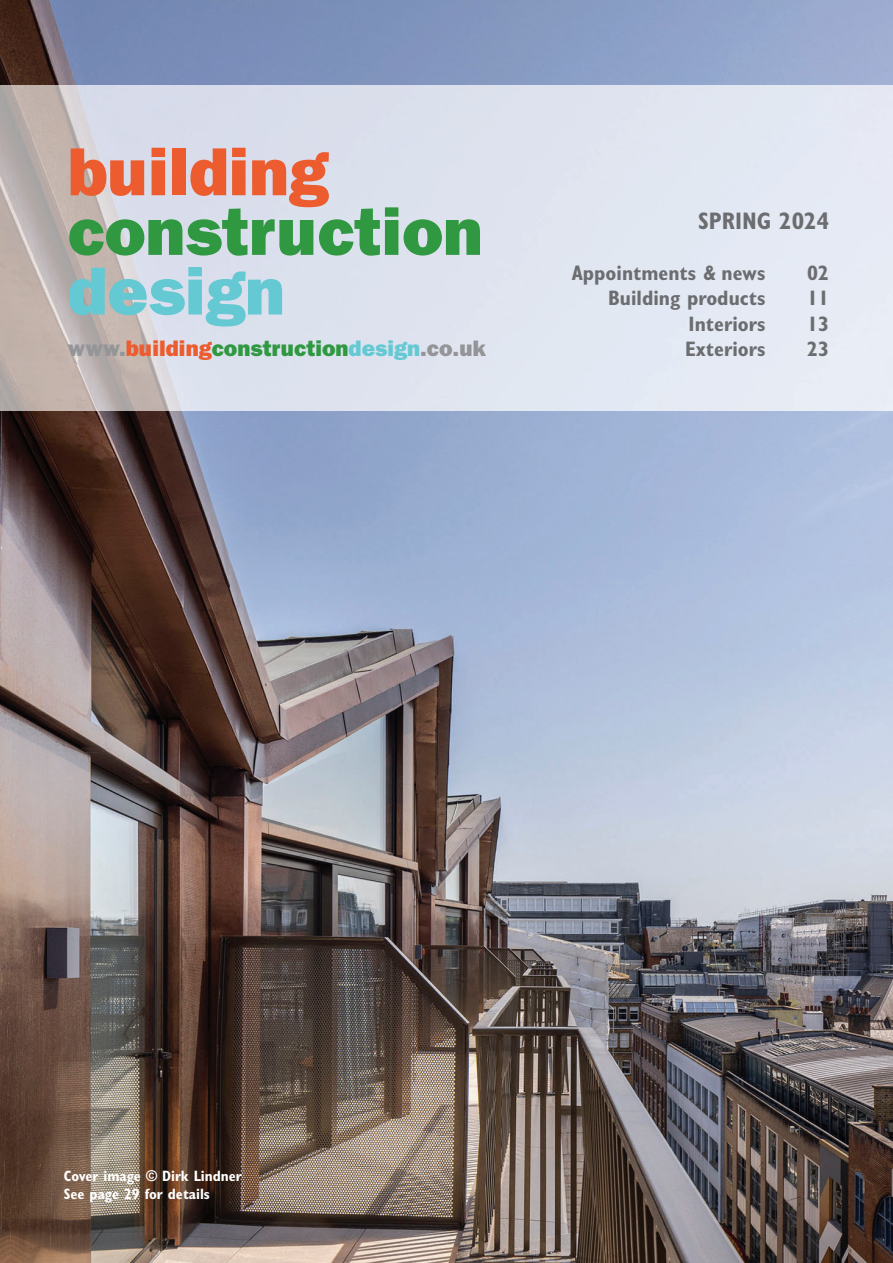
<style>
.page{position:relative;width:893px;height:1263px;background:#fff}
.page>*{position:absolute;margin:0;border:0;box-sizing:border-box;transform-origin:0 0}
.t1{font:68.25px "ITC Franklin Gothic Std Hvy";color:#309841}
.t2{font:68.25px "ITC Franklin Gothic Std Hvy";color:#ec5c2f}
.t3{font:68.25px "ITC Franklin Gothic Std Hvy";color:#64c9d3}
.t4{font:700 condensed 24px "Gill Sans Std";color:#6c6d70}
.t5{font:22.5px "ITC Franklin Gothic Std Hvy";color:#309841}
.t6{font:700 condensed 21px/25.2px "Gill Sans Std";color:#6c6d70;text-align:right}
.t7{font:700 condensed 15px/18px "Gill Sans Std";color:#fff}
.s1{color:#939598}
.s2{color:#ec5c2f}
.s3{color:#64c9d3}
</style>
<div class="page">
<img style="left:0;top:0;width:893px;height:1263px">
<img style="left:0;top:85px;width:893px;height:325px">
<h1 class="t2" style="left:68px;top:132px;width:263px">building</h1>
<h1 class="t1" style="left:68px;top:191px;width:416px">construction</h1>
<h1 class="t3" style="left:68px;top:251px;width:218px">design</h1>
<p class="t5" style="left:68px;top:335px;width:420px"><span class="s1">www.</span><span class="s2">building</span>construction<span class="s3">design</span><span class="s1">.co.uk</span></p>
<p class="t4" style="left:698px;top:207px;width:133px">SPRING 2024</p>
<p class="t6" style="left:572px;top:260px;width:195px">Appointments &amp; news<br>Building products<br>Interiors<br>Exteriors</p>
<p class="t6" style="left:807px;top:260px;width:23px;text-align:justify">02<br>11<br>13<br>23</p>
<p class="t7" style="left:64px;top:1167px;width:180px">Cover image © Dirk Lindner<br>See page 29 for details</p>
</div>
